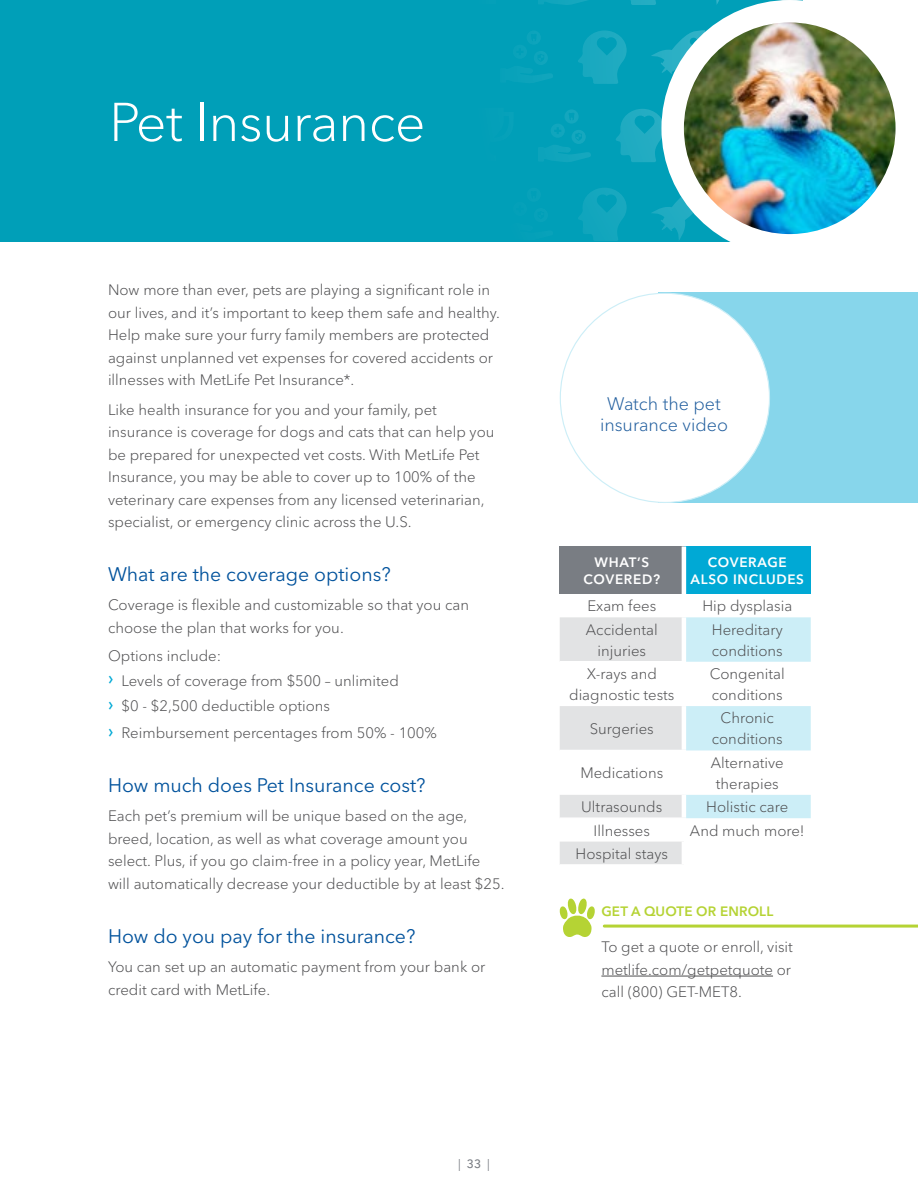
<style>
.page{position:relative;width:918px;height:1188px;background:#fff}
.page>*{position:absolute;margin:0;border:0;box-sizing:border-box;transform-origin:0 0}
.t1{font:300 54px "Avenir Next LT Pro";letter-spacing:-.01em;color:#fff}
.t2{font:19.5px "Avenir Next LT Pro";color:#00529c}
.t3{font:300 18px/21px "Avenir Next LT Pro";color:#215e9e;text-align:center}
.t4{font:300 15px/22.5px "Avenir Next LT Pro";color:#4d4d4f}
.t5{font:600 13.5px/16.5px "Avenir Next LT Pro";letter-spacing:.05em;color:#fff;text-align:center}
.t6{font:600 13.5px "Avenir Next LT Pro";letter-spacing:.01em;color:#b5d334}
.t7{font:12px "Avenir Next LT Pro";color:#797d83}
.s1{font-weight:500;font-size:18px;color:#00a9d5}
.s2{font-weight:500}
</style>
<div class="page">
<div style="left:0;top:0;width:803px;height:241px;background:#009fb8"></div>
<svg style="left:521px;top:0;width:282px;height:241px"></svg>
<div style="left:659px;top:293px;width:259px;height:210px;background:#87d6eb"></div>
<div style="left:560px;top:293px;width:210px;height:209px;background:#fff;border-radius:50%"></div>
<div style="left:661px;top:0;width:257px;height:257px;background:#fff;border-radius:50%"></div>
<img style="left:684px;top:22px;width:212px;height:212px;border-radius:105px">
<div style="left:560px;top:546px;width:124px;height:48px;background:#797d83"></div>
<div style="left:684px;top:546px;width:127px;height:48px;background:#00a9d5"></div>
<svg style="left:560px;top:617px;width:251px;height:247px"></svg>
<hr style="left:682px;top:546px;width:4px;height:48px;background:#fff">
<hr style="left:560px;top:661px;width:126px;height:1px;background:#fff">
<hr style="left:560px;top:750px;width:126px;height:1px;background:#fff">
<hr style="left:560px;top:817px;width:126px;height:2px;background:#fff">
<hr style="left:682px;top:842px;width:4px;height:22px;background:#fff">
<hr style="left:682px;top:617px;width:4px;height:44px;background:#fff">
<hr style="left:682px;top:706px;width:4px;height:44px;background:#fff">
<hr style="left:682px;top:795px;width:4px;height:22px;background:#fff">
<hr style="left:604px;top:925px;width:314px;height:3px;background:#b5d334">
<svg style="left:559px;top:898px;width:36px;height:39px"></svg>
<hr style="left:601px;top:976px;width:172px;height:1px;background:#4d4d4f">
<h1 class="t1" style="left:109px;top:90px;width:318px">Pet Insurance</h1>
<p class="t4" style="left:108px;top:279px;width:394px">Now more than ever, pets are playing a significant role in our lives, and it’s important to keep them safe and healthy.<br>Help make sure your furry family members are protected against unplanned vet expenses for covered accidents or illnesses with MetLife Pet Insurance*.</p>
<p class="t4" style="left:108px;top:398px;width:388px">Like health insurance for you and your family, pet insurance is coverage for dogs and cats that can help you be prepared for unexpected vet costs. With MetLife Pet Insurance, you may be able to cover up to 100% of the veterinary care expenses from any licensed veterinarian, specialist, or emergency clinic across the U.S.</p>
<h2 class="t2" style="left:108px;top:563px;width:284px">What are the coverage options?</h2>
<p class="t4" style="left:108px;top:594px;width:363px">Coverage is flexible and customizable so that you can choose the plan that works for you.</p>
<p class="t4" style="left:108px;top:643px;width:292px;line-height:25.3px">Options include:<br><span class="s1">›</span> Levels of coverage from $500 – unlimited <span class="s1">›</span> $0 - $2,500 deductible options</p>
<p class="t4" style="left:108px;top:722px;width:330px"><span class="s1">›</span> Reimbursement percentages from 50% - 100%</p>
<h2 class="t2" style="left:108px;top:774px;width:319px">How much does Pet Insurance cost?</h2>
<p class="t4" style="left:108px;top:805px;width:398px">Each pet’s premium will be unique based on the age, breed, location, as well as what coverage amount you select. Plus, if you go claim-free in a policy year, MetLife will automatically decrease your deductible by at least $25.</p>
<h2 class="t2" style="left:108px;top:924px;width:309px">How do you pay for the insurance?</h2>
<p class="t4" style="left:108px;top:956px;width:379px">You can set up an automatic payment from your bank or credit card with MetLife.</p>
<p class="t7" style="left:458px;top:1156px;width:33px">| <span class="s2">33</span> |</p>
<p class="t3" style="left:600px;top:393px;width:129px">Watch the pet insurance video</p>
<p class="t5" style="left:584px;top:554px;width:78px">WHAT’S<br>COVERED?</p>
<p class="t5" style="left:691px;top:554px;width:115px">COVERAGE<br>ALSO INCLUDES</p>
<p class="t4" style="left:587px;top:595px;width:70px">Exam fees</p>
<p class="t4" style="left:702px;top:595px;width:91px">Hip dysplasia</p>
<p class="t4" style="left:586px;top:619px;width:73px;line-height:21px;text-align:center">Accidental injuries</p>
<p class="t4" style="left:712px;top:619px;width:73px;line-height:21px">Hereditary conditions</p>
<p class="t4" style="left:569px;top:663px;width:107px;line-height:21px;text-align:center">X-rays and diagnostic tests</p>
<p class="t4" style="left:710px;top:663px;width:76px;line-height:21px">Congenital conditions</p>
<p class="t4" style="left:590px;top:718px;width:65px">Surgeries</p>
<p class="t4" style="left:712px;top:708px;width:73px;line-height:21px;text-align:center">Chronic conditions</p>
<p class="t4" style="left:580px;top:762px;width:84px">Medications</p>
<p class="t4" style="left:711px;top:752px;width:74px;line-height:21px;text-align:center">Alternative therapies</p>
<p class="t4" style="left:581px;top:796px;width:83px">Ultrasounds</p>
<p class="t4" style="left:706px;top:796px;width:84px">Holistic care</p>
<p class="t4" style="left:594px;top:819px;width:58px">Illnesses</p>
<p class="t4" style="left:690px;top:819px;width:116px">And much more!</p>
<p class="t4" style="left:576px;top:842px;width:94px">Hospital stays</p>
<p class="t6" style="left:601px;top:903px;width:173px">GET A QUOTE OR ENROLL</p>
<p class="t4" style="left:601px;top:936px;width:193px;text-align:justify">To get a quote or enroll, visit metlife.com/getpetquote or call (800) GET-MET8.</p>
</div>
